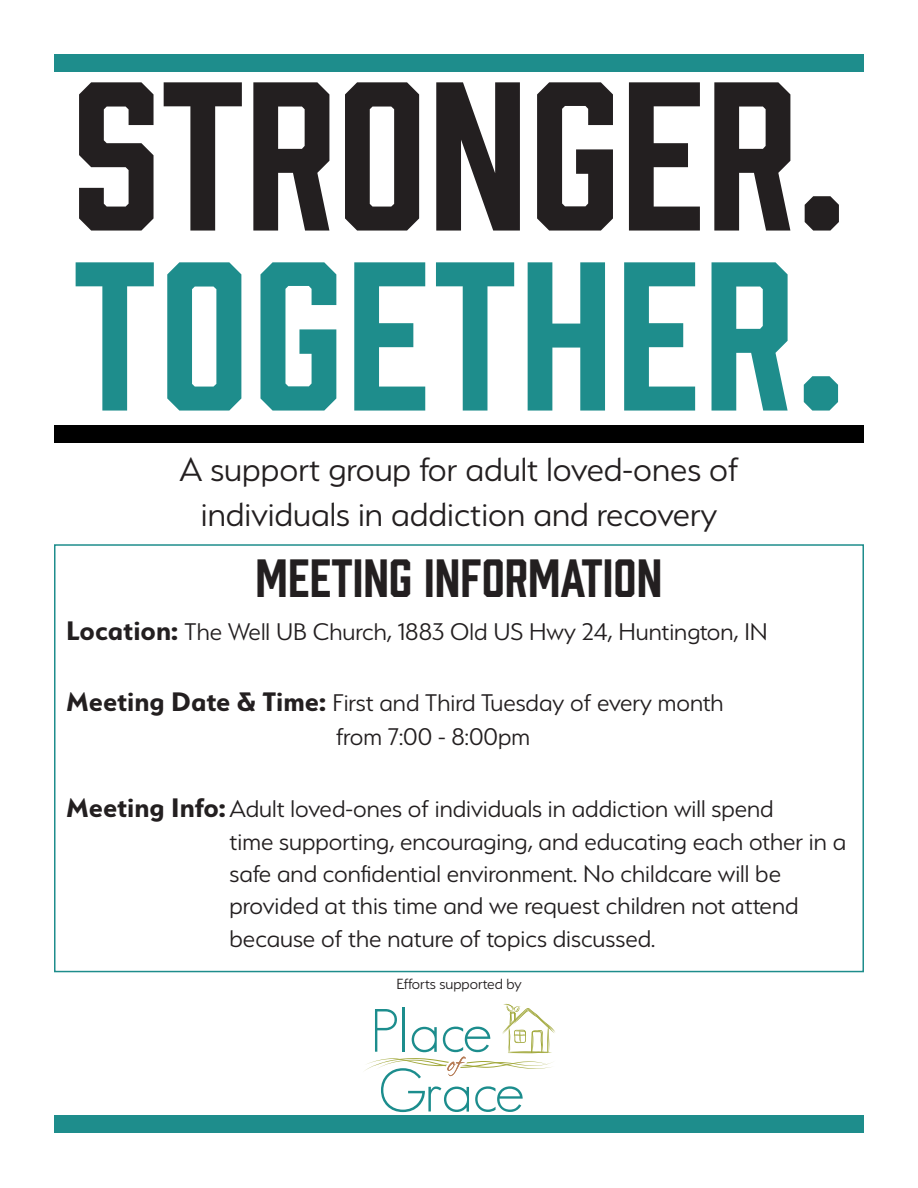
<style>
.page{position:relative;width:918px;height:1188px;background:#fff}
.page>*{position:absolute;margin:0;border:0;box-sizing:border-box;transform-origin:0 0}
.t1{font:195px "Prohibition";color:#231f20}
.t2{font:195px "Prohibition";letter-spacing:.01em;color:#1e8d8c}
.t3{font:49.5px "Prohibition";color:#231f20}
.t4{font:300 37.5px "Serenity";color:#231f20}
.t5{font:700 30px "Serenity";color:#231f20}
.t6{font:300 27px/32.4px "Serenity";color:#231f20}
.t7{font:300 16.5px "Serenity";color:#231f20}
.s1{font-weight:700;font-size:30px}
</style>
<div class="page">
<div style="left:54px;top:54px;width:810px;height:17px;background:#1e8d8c"></div>
<div style="left:54px;top:544px;width:810px;height:428px;border:2px solid #1e8d8c"></div>
<svg style="left:364px;top:1004px;width:191px;height:108px"></svg>
<div style="left:54px;top:426px;width:810px;height:17px;background:#000"></div>
<div style="left:54px;top:1115px;width:810px;height:17px;background:#1e8d8c"></div>
<p class="t1" style="left:72px;top:21px;width:776px">STRONGER.</p>
<p class="t2" style="left:73px;top:201px;width:774px">TOGETHER.</p>
<p class="t4" style="left:179px;top:450px;width:561px">A support group for adult loved-ones of</p>
<p class="t4" style="left:201px;top:495px;width:518px">individuals in addiction and recovery</p>
<p class="t3" style="left:256px;top:543px;width:408px">MEETING INFORMATION</p>
<p class="t6" style="left:66px;top:616px;width:703px"><span class="s1">Location:</span> The Well UB Church, 1883 Old US Hwy 24, Huntington, IN</p>
<p class="t6" style="left:66px;top:686px;width:659px"><span class="s1">Meeting Date &amp; Time:</span> First and Third Tuesday of every month</p>
<p class="t6" style="left:336px;top:720px;width:195px">from 7:00 - 8:00pm</p>
<p class="t5" style="left:66px;top:791px;width:161px">Meeting Info:</p>
<p class="t6" style="left:230px;top:793px;width:618px">Adult loved-ones of individuals in addiction will spend<br>time supporting, encouraging, and educating each other in a safe and confidential environment. No childcare will be</p>
<p class="t6" style="left:230px;top:890px;width:571px">provided at this time and we request children not attend</p>
<p class="t6" style="left:230px;top:922px;width:427px">because of the nature of topics discussed.</p>
<p class="t7" style="left:396px;top:975px;width:127px">Efforts supported by</p>
</div>
